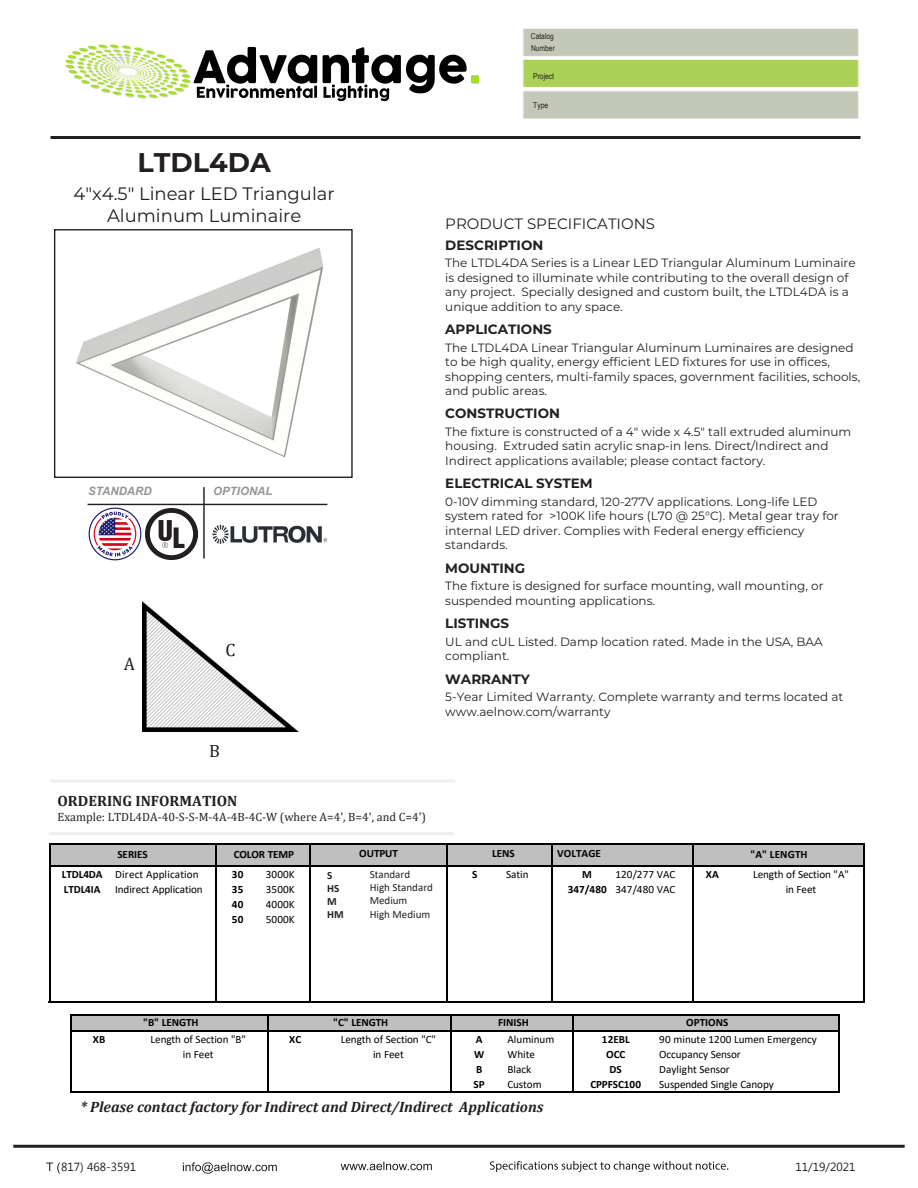
<style>
.page{position:relative;width:918px;height:1188px;background:#fff}
.page>*{position:absolute;margin:0;border:0;box-sizing:border-box;transform-origin:0 0}
.t1{font:700 27px "Montserrat";color:#231f20}
.t2{font:18px/21.6px "Montserrat";color:#231f20;text-align:center}
.t3{font:17.85px "Cambria";color:#221e1f}
.t4{font:italic 700 15px "Cambria";color:#231f20}
.t5{font:15px "Montserrat";color:#231f20}
.t6{font:700 15px "Cambria";color:#231f20}
.t7{font:700 13.5px "Montserrat";color:#231f20}
.t8{font:12px/14.4px "Montserrat";color:#231f20}
.t9{font:12px "Cambria";color:#231f20}
.t10{font:11.85px "Microsoft New Tai Lue";color:#231f20}
.t11{font:italic 700 11.55px "Arial";color:#939598}
.t12{font:11.1px/15px "Calibri";letter-spacing:-.01em;color:#000;text-align:center}
.t13{font:700 11.1px "Calibri";letter-spacing:-.005em;color:#000}
.t14{font:11.1px "Calibri";letter-spacing:.01em;color:#000}
.t15{font:10.95px/13.2px "Calibri";color:#231f20}
.t16{font:700 10.95px/13.2px "Calibri";color:#231f20}
.t17{font:8.25px/12px "Arial Narrow";color:#231f20}
.s1{font-weight:700}
</style>
<div class="page">
<hr style="left:50px;top:136px;width:810px;height:3px;background:#231f20">
<div style="left:54px;top:229px;width:299px;height:249px;border:1px solid #231f20"></div>
<hr style="left:50px;top:779px;width:405px;height:3px;background:#efeff0">
<hr style="left:49px;top:832px;width:405px;height:3px;background:#efeff0">
<img style="left:143px;top:602px;width:155px;height:129px">
<img style="left:522px;top:28px;width:337px;height:91px">
<hr style="left:13px;top:1145px;width:892px;height:3px;background:#231f20">
<svg style="left:46px;top:1162px;width:14px;height:12px"></svg>
<svg style="left:183px;top:1162px;width:94px;height:12px"></svg>
<svg style="left:341px;top:1162px;width:91px;height:8px"></svg>
<svg style="left:490px;top:1161px;width:238px;height:11px"></svg>
<div style="left:50px;top:845px;width:815px;height:21px;background:#bfbfbf"></div>
<div style="left:71px;top:1015px;width:768px;height:16px;background:#bfbfbf"></div>
<hr style="left:863px;top:844px;width:2px;height:158px;background:#000">
<hr style="left:49px;top:844px;width:2px;height:158px;background:#000">
<hr style="left:215px;top:845px;width:2px;height:157px;background:#000">
<hr style="left:309px;top:845px;width:2px;height:157px;background:#000">
<hr style="left:446px;top:845px;width:2px;height:157px;background:#000">
<hr style="left:551px;top:845px;width:2px;height:157px;background:#000">
<hr style="left:692px;top:845px;width:2px;height:157px;background:#000">
<hr style="left:70px;top:1014px;width:2px;height:79px;background:#000">
<hr style="left:267px;top:1016px;width:2px;height:77px;background:#000">
<hr style="left:450px;top:1016px;width:2px;height:77px;background:#000">
<hr style="left:572px;top:1016px;width:2px;height:77px;background:#000">
<hr style="left:838px;top:1016px;width:2px;height:77px;background:#000">
<hr style="left:49px;top:843px;width:816px;height:2px;background:#000">
<hr style="left:49px;top:865px;width:816px;height:2px;background:#000">
<hr style="left:49px;top:1001px;width:816px;height:2px;background:#000">
<hr style="left:72px;top:1014px;width:768px;height:2px;background:#000">
<hr style="left:72px;top:1030px;width:768px;height:2px;background:#000">
<hr style="left:72px;top:1091px;width:768px;height:2px;background:#000">
<img style="left:76px;top:248px;width:247px;height:210px">
<img style="left:146px;top:508px;width:51px;height:52px">
<img style="left:212px;top:524px;width:116px;height:20px">
<hr style="left:88px;top:504px;width:239px;height:1px;background:#231f20">
<hr style="left:203px;top:487px;width:2px;height:72px;background:#231f20">
<img style="left:88px;top:507px;width:53px;height:53px">
<img style="left:65px;top:44px;width:414px;height:57px">
<h1 class="t1" style="left:138px;top:143px;width:135px">LTDL4DA</h1>
<h2 class="t2" style="left:74px;top:183px;width:263px">4"x4.5" Linear LED Triangular<br>Aluminum Luminaire</h2>
<p class="t11" style="left:88px;top:483px;width:65px">STANDARD</p>
<p class="t11" style="left:213px;top:483px;width:61px">OPTIONAL</p>
<h3 class="t3" style="left:124px;top:654px;width:13px">A</h3>
<h3 class="t3" style="left:225px;top:640px;width:12px">C</h3>
<h3 class="t3" style="left:209px;top:740px;width:12px">B</h3>
<p class="t6" style="left:58px;top:791px;width:181px">ORDERING INFORMATION</p>
<p class="t9" style="left:58px;top:810px;width:370px">Example: LTDL4DA-40-S-S-M-4A-4B-4C-W (where A=4', B=4', and C=4')</p>
<p class="t17" style="left:531px;top:29px;width:26px">Catalog<br>Number</p>
<p class="t17" style="left:533px;top:70px;width:22px">Project</p>
<p class="t17" style="left:533px;top:98px;width:16px">Type</p>
<p class="t5" style="left:445px;top:213px;width:211px">PRODUCT SPECIFICATIONS</p>
<p class="t7" style="left:445px;top:235px;width:100px">DESCRIPTION</p>
<p class="t8" style="left:445px;top:256px;width:412px">The LTDL4DA Series is a Linear LED Triangular Aluminum Luminaire is designed to illuminate while contributing to the overall design of any project. Specially designed and custom built, the LTDL4DA is a unique addition to any space.</p>
<p class="t7" style="left:445px;top:320px;width:108px">APPLICATIONS</p>
<p class="t8" style="left:445px;top:340px;width:416px">The LTDL4DA Linear Triangular Aluminum Luminaires are designed to be high quality, energy efficient LED fixtures for use in offices, shopping centers, multi-family spaces, government facilities, schools, and public areas.</p>
<p class="t7" style="left:445px;top:404px;width:116px">CONSTRUCTION</p>
<p class="t8" style="left:445px;top:424px;width:407px">The fixture is constructed of a 4" wide x 4.5" tall extruded aluminum housing. Extruded satin acrylic snap-in lens. Direct/Indirect and<br>Indirect applications available; please contact factory.</p>
<p class="t7" style="left:445px;top:474px;width:149px">ELECTRICAL SYSTEM</p>
<p class="t8" style="left:445px;top:494px;width:395px">0-10V dimming standard, 120-277V applications. Long-life LED system rated for &gt;100K life hours (L70 @ 25°C). Metal gear tray for internal LED driver. Complies with Federal energy efficiency standards.</p>
<p class="t7" style="left:445px;top:558px;width:81px">MOUNTING</p>
<p class="t8" style="left:445px;top:578px;width:380px">The fixture is designed for surface mounting, wall mounting, or suspended mounting applications.</p>
<p class="t7" style="left:445px;top:614px;width:65px">LISTINGS</p>
<p class="t8" style="left:445px;top:634px;width:379px">UL and cUL Listed. Damp location rated. Made in the USA, BAA compliant.</p>
<p class="t7" style="left:445px;top:669px;width:86px">WARRANTY</p>
<p class="t8" style="left:445px;top:689px;width:400px">5-Year Limited Warranty. Complete warranty and terms located at www.aelnow.com/warranty</p>
<p class="t13" style="left:117px;top:846px;width:32px">SERIES</p>
<p class="t13" style="left:234px;top:846px;width:62px">COLOR TEMP</p>
<p class="t13" style="left:359px;top:846px;width:40px">OUTPUT</p>
<p class="t13" style="left:492px;top:846px;width:24px">LENS</p>
<p class="t13" style="left:557px;top:846px;width:45px">VOLTAGE</p>
<p class="t13" style="left:750px;top:846px;width:59px">"A" LENGTH</p>
<p class="t16" style="left:327px;top:868px;width:18px">S<br>HS<br>M<br>HM</p>
<p class="t15" style="left:370px;top:867px;width:65px">Standard<br>High Standard<br>Medium<br>High Medium</p>
<p class="t14" style="left:62px;top:867px;width:139px"><span class="s1">LTDL4DA</span> Direct Application</p>
<p class="t13" style="left:232px;top:867px;width:13px">30</p>
<p class="t12" style="left:266px;top:867px;width:30px">3000K</p>
<p class="t13" style="left:472px;top:867px;width:7px">S</p>
<p class="t12" style="left:506px;top:867px;width:24px">Satin</p>
<p class="t13" style="left:582px;top:867px;width:11px">M</p>
<p class="t14" style="left:615px;top:867px;width:62px">120/277 VAC</p>
<p class="t13" style="left:706px;top:867px;width:14px">XA</p>
<p class="t13" style="left:64px;top:882px;width:38px">LTDL4IA</p>
<p class="t12" style="left:115px;top:882px;width:89px">Indirect Application</p>
<p class="t13" style="left:232px;top:882px;width:13px">35</p>
<p class="t12" style="left:266px;top:882px;width:30px">3500K</p>
<p class="t14" style="left:568px;top:882px;width:109px"><span class="s1">347/480</span> 347/480 VAC</p>
<p class="t12" style="left:753px;top:867px;width:97px">Length of Section "A" in Feet</p>
<p class="t13" style="left:232px;top:897px;width:13px">40</p>
<p class="t12" style="left:266px;top:897px;width:30px">4000K</p>
<p class="t13" style="left:232px;top:912px;width:13px">50</p>
<p class="t12" style="left:266px;top:912px;width:30px">5000K</p>
<p class="t13" style="left:143px;top:1015px;width:57px">"B" LENGTH</p>
<p class="t13" style="left:333px;top:1015px;width:57px">"C" LENGTH</p>
<p class="t13" style="left:498px;top:1015px;width:32px">FINISH</p>
<p class="t13" style="left:686px;top:1015px;width:44px">OPTIONS</p>
<p class="t13" style="left:93px;top:1032px;width:14px">XB</p>
<p class="t12" style="left:151px;top:1032px;width:97px">Length of Section "B"</p>
<p class="t13" style="left:289px;top:1032px;width:14px">XC</p>
<p class="t13" style="left:476px;top:1032px;width:8px">A</p>
<p class="t12" style="left:507px;top:1032px;width:48px">Aluminum</p>
<p class="t13" style="left:602px;top:1032px;width:29px">12EBL</p>
<p class="t12" style="left:659px;top:1032px;width:159px">90 minute 1200 Lumen Emergency</p>
<p class="t12" style="left:183px;top:1047px;width:32px">in Feet</p>
<p class="t12" style="left:341px;top:1032px;width:97px">Length of Section "C" in Feet</p>
<p class="t13" style="left:474px;top:1047px;width:12px">W</p>
<p class="t12" style="left:507px;top:1047px;width:29px">White</p>
<p class="t13" style="left:606px;top:1047px;width:21px">OCC</p>
<p class="t12" style="left:659px;top:1047px;width:83px">Occupancy Sensor</p>
<p class="t13" style="left:476px;top:1062px;width:8px">B</p>
<p class="t12" style="left:507px;top:1062px;width:25px">Black</p>
<p class="t13" style="left:610px;top:1062px;width:14px">DS</p>
<p class="t12" style="left:659px;top:1062px;width:72px">Daylight Sensor</p>
<p class="t13" style="left:474px;top:1077px;width:13px">SP</p>
<p class="t12" style="left:507px;top:1077px;width:36px">Custom</p>
<p class="t13" style="left:590px;top:1077px;width:52px">CPPFSC100</p>
<p class="t12" style="left:659px;top:1077px;width:116px">Suspended Single Canopy</p>
<p class="t4" style="left:80px;top:1096px;width:465px">* Please contact factory for Indirect and Direct/Indirect Applications</p>
<p class="t10" style="left:61px;top:1160px;width:76px">817) 468-3591</p>
<p class="t10" style="left:796px;top:1160px;width:61px">11/19/2021</p>
</div>
